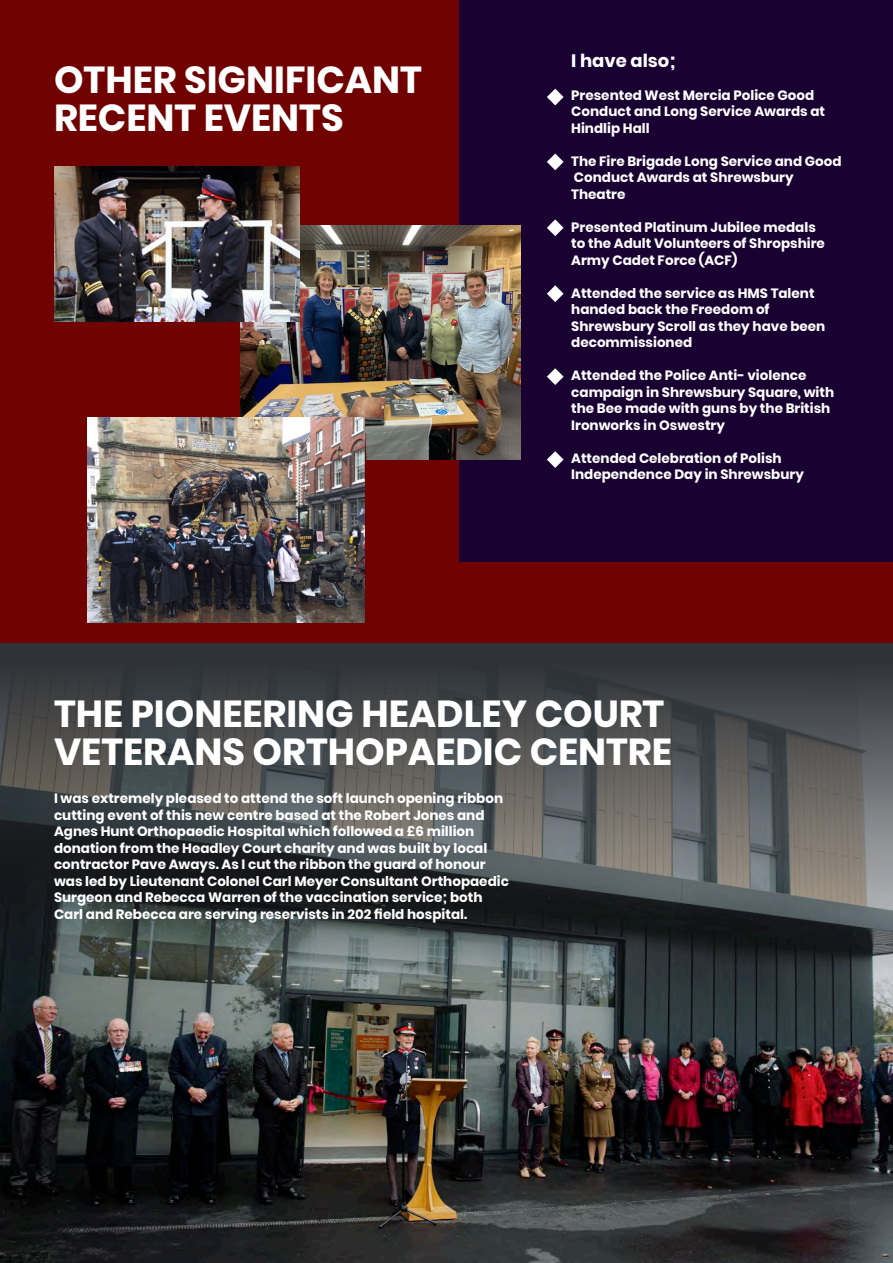
<style>
.page{position:relative;width:893px;height:1263px;background:#700202}
.page>*{position:absolute;margin:0;border:0;box-sizing:border-box;transform-origin:0 0}
.t1{font:700 37.5px/37.5px "Poppins";color:#fff}
.t2{font:700 18px "Poppins";color:#fff}
.t3{font:700 13.5px/16.5px "Poppins";color:#fff}
</style>
<div class="page">
<div style="left:459px;top:0;width:434px;height:561px;background:#190131"></div>
<div style="left:0;top:643px;width:893px;height:620px;background:#2f3338"></div>
<img style="left:240px;top:225px;width:280px;height:234px">
<img style="left:54px;top:166px;width:246px;height:155px">
<img style="left:88px;top:417px;width:276px;height:206px">
<svg style="left:547px;top:89px;width:17px;height:16px"></svg>
<svg style="left:547px;top:153px;width:17px;height:17px"></svg>
<svg style="left:547px;top:219px;width:17px;height:17px"></svg>
<svg style="left:547px;top:285px;width:17px;height:17px"></svg>
<svg style="left:547px;top:368px;width:17px;height:17px"></svg>
<svg style="left:547px;top:451px;width:17px;height:17px"></svg>
<img style="left:0;top:682px;width:893px;height:581px">
<p class="t1" style="left:54px;top:62px;width:369px">OTHER SIGNIFICANT<br>RECENT EVENTS</p>
<p class="t2" style="left:571px;top:50px;width:106px">I have also;</p>
<p class="t3" style="left:571px;top:87px;width:255px">Presented West Mercia Police Good<br>Conduct and Long Service Awards at</p>
<p class="t3" style="left:571px;top:120px;width:80px">Hindlip Hall</p>
<p class="t3" style="left:571px;top:153px;width:272px">The Fire Brigade Long Service and Good</p>
<p class="t3" style="left:571px;top:169px;width:224px">Conduct Awards at Shrewsbury<br>Theatre</p>
<p class="t3" style="left:571px;top:219px;width:255px">Presented Platinum Jubilee medals to the Adult Volunteers of Shropshire<br>Army Cadet Force (ACF)</p>
<p class="t3" style="left:571px;top:285px;width:256px">Attended the service as HMS Talent handed back the Freedom of<br>Shrewsbury Scroll as they have been decommissioned</p>
<p class="t3" style="left:571px;top:367px;width:264px">Attended the Police Anti- violence campaign in Shrewsbury Square, with the Bee made with guns by the British<br>Ironworks in Oswestry</p>
<p class="t3" style="left:571px;top:450px;width:234px">Attended Celebration of Polish<br>Independence Day in Shrewsbury</p>
<p class="t1" style="left:54px;top:695px;width:619px">THE PIONEERING HEADLEY COURT<br>VETERANS ORTHOPAEDIC CENTRE</p>
<p class="t3" style="left:54px;top:790px;width:456px">I was extremely pleased to attend the soft launch opening ribbon cutting event of this new centre based at the Robert Jones and Agnes Hunt Orthopaedic Hospital which followed a £6 million donation from the Headley Court charity and was built by local contractor Pave Aways. As I cut the ribbon the guard of honour was led by Lieutenant Colonel Carl Meyer Consultant Orthopaedic Surgeon and Rebecca Warren of the vaccination service; both Carl and Rebecca are serving reservists in 202 field hospital.</p>
</div>
